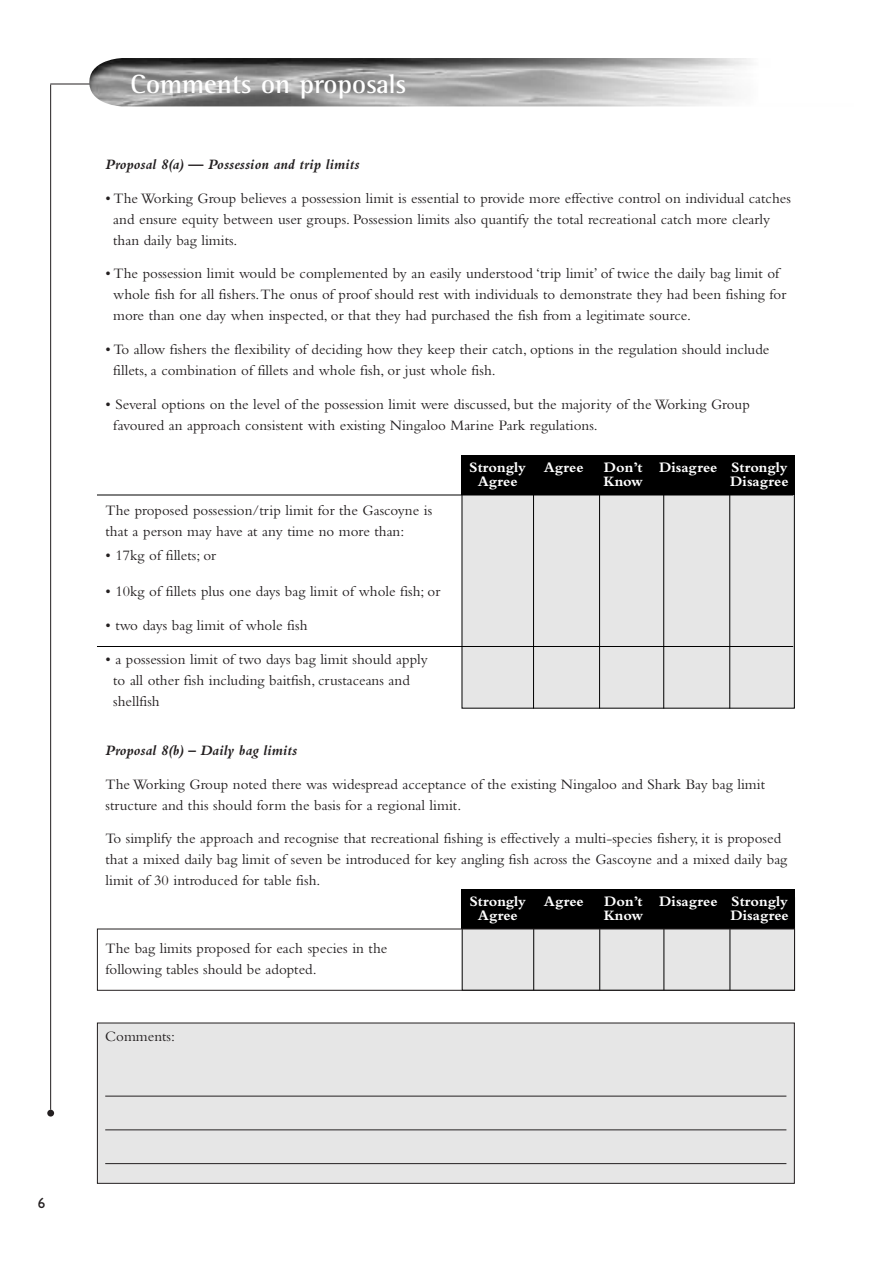
<style>
.page{position:relative;width:893px;height:1263px;background:#fff}
.page>*{position:absolute;margin:0;border:0;box-sizing:border-box;transform-origin:0 0}
.t1{font:700 27px "Rotis Semi Serif";color:#fff}
.t2{font:15px/21px "Bembo";color:#231f20}
.t3{font:700 15px "Bembo";color:#fff}
.t4{font:italic 700 15px "Bembo";color:#231f20}
.t5{font:15px "Gill Sans";color:#231f20}
</style>
<div class="page">
<hr style="left:50px;top:84px;width:75px;height:1px;background:#231f20">
<hr style="left:50px;top:85px;width:1px;height:1025px;background:#231f20">
<div style="left:47px;top:1110px;width:7px;height:7px;background:#231f20;border-radius:50%"></div>
<img style="left:62px;top:58px;width:689px;height:49px">
<div style="left:462px;top:464px;width:332px;height:244px;background:#e6e6e6"></div>
<div style="left:461px;top:455px;width:333px;height:40px;background:#000"></div>
<hr style="left:97px;top:495px;width:696px;height:1px;background:#000">
<hr style="left:97px;top:646px;width:696px;height:1px;background:#000">
<hr style="left:533px;top:492px;width:1px;height:217px;background:#000">
<hr style="left:599px;top:492px;width:1px;height:217px;background:#000">
<hr style="left:663px;top:492px;width:1px;height:217px;background:#000">
<hr style="left:729px;top:492px;width:1px;height:217px;background:#000">
<div style="left:462px;top:898px;width:332px;height:92px;background:#e6e6e6"></div>
<div style="left:462px;top:889px;width:332px;height:40px;background:#000"></div>
<hr style="left:533px;top:926px;width:1px;height:65px;background:#000">
<hr style="left:599px;top:926px;width:1px;height:65px;background:#000">
<hr style="left:663px;top:926px;width:1px;height:65px;background:#000">
<hr style="left:729px;top:926px;width:1px;height:65px;background:#000">
<div style="left:98px;top:1023px;width:696px;height:160px;background:#e6e6e6"></div>
<hr style="left:105px;top:1096px;width:681px;height:1px;background:#231f20">
<hr style="left:105px;top:1130px;width:681px;height:1px;background:#231f20">
<hr style="left:105px;top:1163px;width:681px;height:1px;background:#231f20">
<div style="left:97px;top:1023px;width:697px;height:161px;border:1px solid #231f20"></div>
<div style="left:97px;top:929px;width:697px;height:62px;border:1px solid #231f20"></div>
<h1 class="t1" style="left:131px;top:73px;width:277px">Comments on proposals</h1>
<p class="t4" style="left:105px;top:159px;width:255px">Proposal 8(a) — Possession and trip limits</p>
<p class="t2" style="left:113px;top:189px;width:679px;text-indent:-8px">• The Working Group believes a possession limit is essential to provide more effective control on individual catches and ensure equity between user groups. Possession limits also quantify the total recreational catch more clearly than daily bag limits.</p>
<p class="t2" style="left:113px;top:265px;width:674px;text-indent:-8px">• The possession limit would be complemented by an easily understood ‘trip limit’ of twice the daily bag limit of whole fish for all fishers.The onus of proof should rest with individuals to demonstrate they had been fishing for more than one day when inspected, or that they had purchased the fish from a legitimate source.</p>
<p class="t2" style="left:113px;top:340px;width:657px;text-indent:-8px">• To allow fishers the flexibility of deciding how they keep their catch, options in the regulation should include fillets, a combination of fillets and whole fish, or just whole fish.</p>
<p class="t2" style="left:113px;top:395px;width:638px;text-indent:-8px">• Several options on the level of the possession limit were discussed, but the majority of the Working Group favoured an approach consistent with existing Ningaloo Marine Park regulations.</p>
<p class="t3" style="left:469px;top:462px;width:116px">Strongly Agree</p>
<p class="t3" style="left:604px;top:462px;width:185px">Don’t Disagree Strongly</p>
<p class="t3" style="left:477px;top:476px;width:41px">Agree</p>
<p class="t3" style="left:603px;top:476px;width:41px">Know</p>
<p class="t3" style="left:730px;top:476px;width:60px">Disagree</p>
<p class="t2" style="left:105px;top:501px;width:328px">The proposed possession/trip limit for the Gascoyne is that a person may have at any time no more than:</p>
<p class="t2" style="left:105px;top:547px;width:112px">• 17kg of fillets; or</p>
<p class="t2" style="left:105px;top:583px;width:336px">• 10kg of fillets plus one days bag limit of whole fish; or</p>
<p class="t2" style="left:105px;top:616px;width:203px">• two days bag limit of whole fish</p>
<p class="t2" style="left:113px;top:650px;width:316px;text-indent:-8px">• a possession limit of two days bag limit should apply to all other fish including baitfish, crustaceans and shellfish</p>
<p class="t4" style="left:105px;top:745px;width:193px">Proposal 8(b) – Daily bag limits</p>
<p class="t2" style="left:105px;top:775px;width:661px">The Working Group noted there was widespread acceptance of the existing Ningaloo and Shark Bay bag limit structure and this should form the basis for a regional limit.</p>
<p class="t2" style="left:105px;top:830px;width:683px">To simplify the approach and recognise that recreational fishing is effectively a multi-species fishery, it is proposed that a mixed daily bag limit of seven be introduced for key angling fish across the Gascoyne and a mixed daily bag limit of 30 introduced for table fish.</p>
<p class="t2" style="left:105px;top:939px;width:283px">The bag limits proposed for each species in the following tables should be adopted.</p>
<p class="t2" style="left:105px;top:1027px;width:71px">Comments:</p>
<p class="t3" style="left:469px;top:896px;width:116px">Strongly Agree</p>
<p class="t3" style="left:604px;top:896px;width:185px">Don’t Disagree Strongly</p>
<p class="t3" style="left:478px;top:910px;width:41px">Agree</p>
<p class="t3" style="left:603px;top:910px;width:41px">Know</p>
<p class="t3" style="left:730px;top:910px;width:60px">Disagree</p>
<p class="t5" style="left:38px;top:1198px;width:9px">6</p>
</div>
